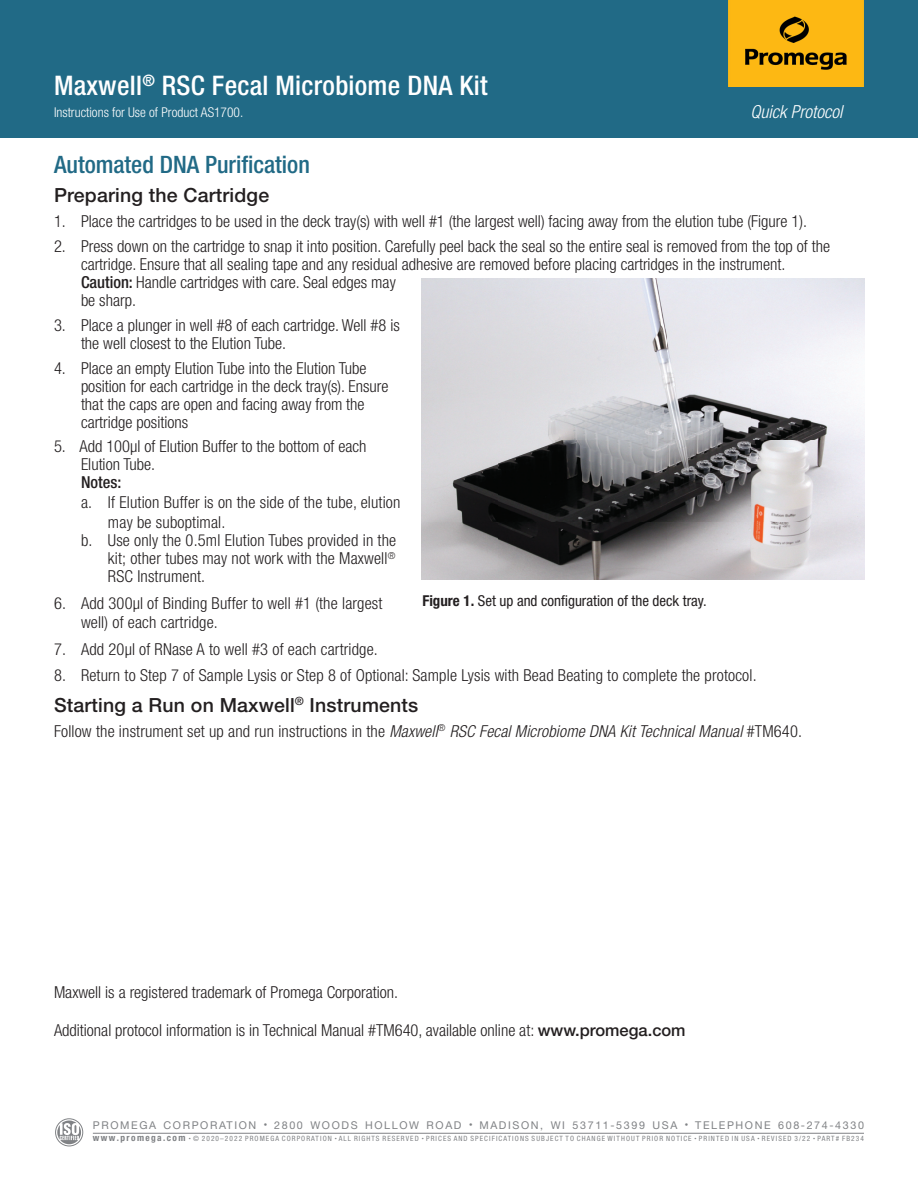
<style>
.page{position:relative;width:918px;height:1188px;background:#fff}
.page>*{position:absolute;margin:0;border:0;box-sizing:border-box;transform-origin:0 0}
.t1{font:500 condensed 27px "Helvetica Neue";letter-spacing:.01em;color:#fff}
.Heading_1{font:500 condensed 24px "Helvetica Neue";color:#216a86}
.Heading_2{font:500 19.5px "Helvetica Neue";letter-spacing:.01em;color:#231f20}
.t2{font:italic 300 condensed 18px "Helvetica Neue";color:#fff}
.Body_Copy{font:300 condensed 16.5px/18px "Helvetica Neue";color:#231f20}
.t3{font:300 condensed 16.5px "Helvetica Neue LT Std";color:#231f20}
.Table_Headers{font:condensed 15px "Helvetica Neue";color:#231f20}
.t4{font:300 condensed 13.5px "Helvetica Neue";color:#fff}
.t5{font:10.8px "Helvetica Neue";letter-spacing:.15em;color:#808285}
.t6{font:700 condensed 9.3px "Helvetica Neue";letter-spacing:.15em;color:#808285}
.t7{font:condensed 7.35px "Helvetica Neue";letter-spacing:.15em;color:#808285}
.s1{font-weight:500}
.s2{font-style:italic}
.s3{font-weight:700}
.s4{font-weight:500;font-stretch:normal}
.s5{font-size:4.2px}
</style>
<div class="page">
<div style="left:0;top:0;width:918px;height:138px;background:#216a86"></div>
<img style="left:729px;top:0;width:135px;height:86px">
<hr style="left:93px;top:1133px;width:771px;height:1px;background:#808285">
<div style="left:55px;top:1118px;width:28px;height:28px;border:1px solid #808285;border-radius:50%"></div>
<svg style="left:57px;top:1120px;width:24px;height:24px"></svg>
<img style="left:421px;top:278px;width:443px;height:301px">
<h1 class="t1" style="left:54px;top:70px;width:435px">Maxwell<sup>®</sup> RSC Fecal Microbiome DNA Kit</h1>
<p class="t4" style="left:54px;top:104px;width:191px">Instructions for Use of Product AS1700.</p>
<p class="t2" style="left:751px;top:101px;width:93px">Quick Protocol</p>
<p class="Heading_1" style="left:54px;top:151px;width:257px">Automated DNA Purification</p>
<p class="Heading_2" style="left:54px;top:184px;width:217px">Preparing the Cartridge</p>
<p class="Body_Copy" style="left:54px;top:212px;width:755px">1. Place the cartridges to be used in the deck tray(s) with well #1 (the largest well) facing away from the elution tube (Figure 1).</p>
<p class="Body_Copy" style="left:81px;top:237px;width:751px;text-indent:-27px">2. Press down on the cartridge to snap it into position. Carefully peel back the seal so the entire seal is removed from the top of the cartridge. Ensure that all sealing tape and any residual adhesive are removed before placing cartridges in the instrument.<br><span class="s1">Caution:</span> Handle cartridges with care. Seal edges may<br>be sharp.</p>
<p class="Body_Copy" style="left:81px;top:316px;width:320px;text-indent:-27px">3. Place a plunger in well #8 of each cartridge. Well #8 is the well closest to the Elution Tube.</p>
<p class="Body_Copy" style="left:81px;top:359px;width:309px;text-indent:-27px">4. Place an empty Elution Tube into the Elution Tube position for each cartridge in the deck tray(s). Ensure that the caps are open and facing away from the cartridge positions</p>
<p class="Body_Copy" style="left:81px;top:437px;width:287px;text-indent:-27px">5. Add 100µl of Elution Buffer to the bottom of each<br>Elution Tube.<br><span class="s1">Notes:</span></p>
<p class="Body_Copy" style="left:108px;top:492px;width:294px;line-height:19.8px;text-indent:-27px">a. If Elution Buffer is on the side of the tube, elution may be suboptimal.</p>
<p class="Body_Copy" style="left:108px;top:531px;width:290px;text-align:justify;text-indent:-27px">b. Use only the 0.5ml Elution Tubes provided in the kit; other tubes may not work with the Maxwell<sup>® </sup>RSC Instrument.</p>
<p class="Body_Copy" style="left:81px;top:593px;width:303px;line-height:19.8px;text-indent:-27px">6. Add 300µl of Binding Buffer to well #1 (the largest well) of each cartridge.</p>
<p class="Body_Copy" style="left:54px;top:640px;width:325px">7. Add 20µl of RNase A to well #3 of each cartridge.</p>
<p class="Body_Copy" style="left:54px;top:667px;width:704px">8. Return to Step 7 of Sample Lysis or Step 8 of Optional: Sample Lysis with Bead Beating to complete the protocol.</p>
<p class="Heading_2" style="left:54px;top:693px;width:366px">Starting a Run on Maxwell<sup>®</sup> Instruments</p>
<p class="Body_Copy" style="left:54px;top:722px;width:750px">Follow the instrument set up and run instructions in the <span class="s2">Maxwell</span><sup>®</sup> <span class="s2">RSC Fecal Microbiome DNA Kit Technical Manual</span> #TM640.</p>
<p class="Table_Headers" style="left:422px;top:592px;width:286px"><span class="s3">Figure 1.</span> Set up and configuration of the deck tray.</p>
<p class="t3" style="left:54px;top:983px;width:346px">Maxwell is a registered trademark of Promega Corporation.</p>
<p class="Body_Copy" style="left:54px;top:1021px;width:633px">Additional protocol information is in Technical Manual #TM640, available online at: <span class="s4">www.promega.com</span></p>
<p class="t5" style="left:93px;top:1119px;width:773px">PROMEGA CORPORATION <sup>•</sup> 2800 WOODS HOLLOW ROAD <sup>•</sup> MADISON, WI 53711-5399 USA <sup>•</sup> TELEPHONE 608-274-4330</p>
<p class="t6" style="left:93px;top:1133px;width:94px">www.promega.com</p>
<p class="t7" style="left:189px;top:1135px;width:677px"><span class="s5">•</span> © 2020–2022 PROMEGA CORPORATION <span class="s5">•</span> ALL RIGHTS RESERVED <span class="s5">•</span> PRICES AND SPECIFICATIONS SUBJECT TO CHANGE WITHOUT PRIOR NOTICE <span class="s5">•</span> PRINTED IN USA <span class="s5">•</span> REVISED 3/22 <span class="s5">•</span> PART# FB234</p>
</div>
